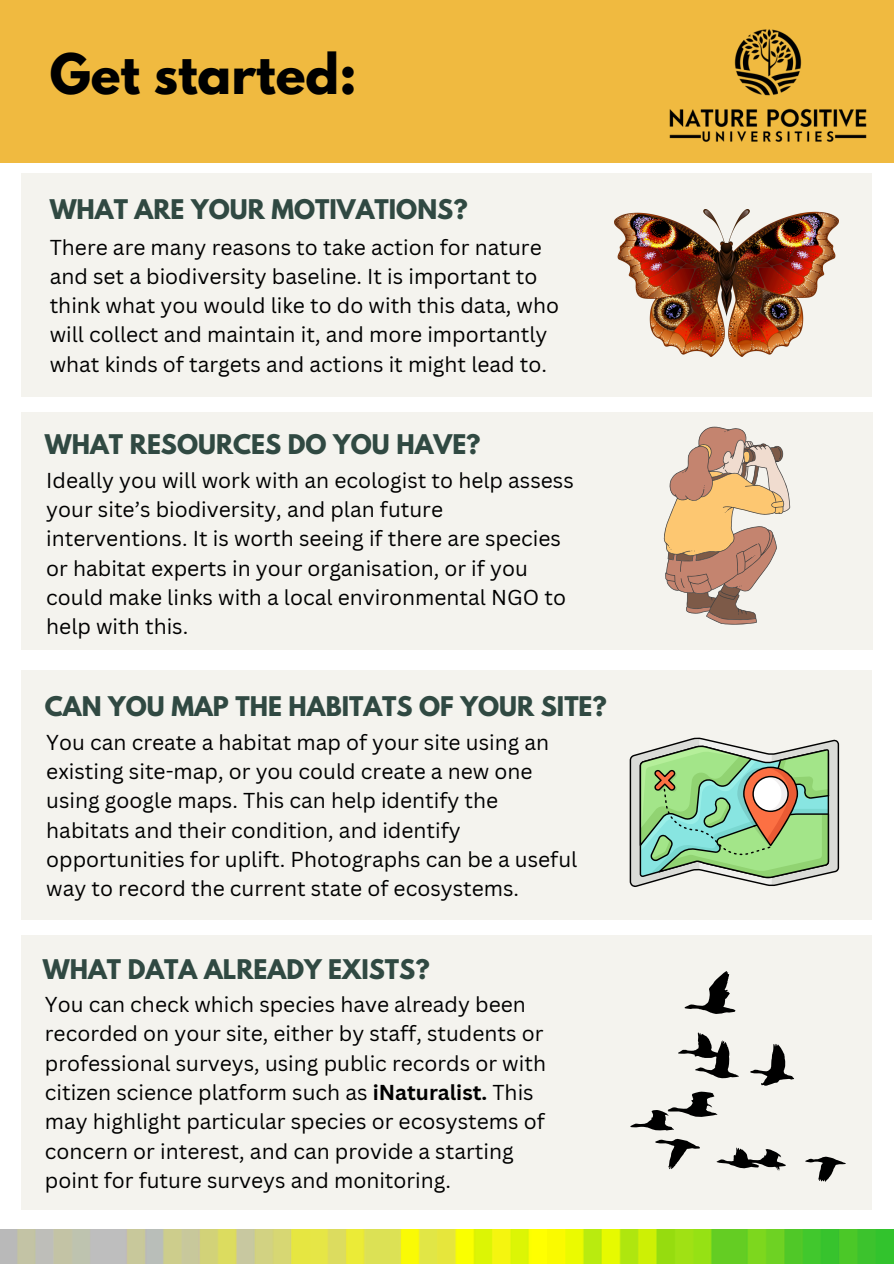
<style>
.page{position:relative;width:894px;height:1264px;background:#fff}
.page>*{position:absolute;margin:0;border:0;box-sizing:border-box;transform-origin:0 0}
.t1{font:700 49.5px "League Spartan";color:#000}
.t2{font:700 24px "League Spartan";color:#304942}
.t3{font:21px/29.2px "Canva Sans";color:#000}
.s1{font-weight:700}
</style>
<div class="page">
<img style="left:0;top:1229px;width:893px;height:34px">
<div style="left:21px;top:413px;width:851px;height:237px;background:#f4f3ee"></div>
<div style="left:21px;top:935px;width:850px;height:274px;background:#f4f3ee"></div>
<div style="left:21px;top:173px;width:850px;height:223px;background:#f4f3ee"></div>
<div style="left:21px;top:670px;width:850px;height:249px;background:#f4f3ee"></div>
<div style="left:0;top:0;width:893px;height:162px;background:#f0ba40"></div>
<img style="left:669px;top:29px;width:198px;height:113px">
<svg style="left:663px;top:426px;width:127px;height:198px"></svg>
<img style="left:614px;top:209px;width:224px;height:147px">
<svg style="left:629px;top:737px;width:209px;height:150px;background:#a6c69e"></svg>
<svg style="left:805px;top:1156px;width:40px;height:25px"></svg>
<svg style="left:716px;top:1147px;width:69px;height:24px"></svg>
<svg style="left:655px;top:1138px;width:44px;height:31px"></svg>
<svg style="left:630px;top:1091px;width:87px;height:39px"></svg>
<svg style="left:750px;top:1044px;width:43px;height:42px"></svg>
<svg style="left:678px;top:1032px;width:61px;height:46px"></svg>
<svg style="left:684px;top:971px;width:51px;height:43px"></svg>
<p class="t1" style="left:50px;top:50px;width:308px">Get started:</p>
<h2 class="t2" style="left:50px;top:198px;width:419px">WHAT ARE YOUR MOTIVATIONS?</h2>
<p class="t3" style="left:50px;top:232px;width:510px">There are many reasons to take action for nature and set a biodiversity baseline. It is important to think what you would like to do with this data, who will collect and maintain it, and more importantly what kinds of targets and actions it might lead to.</p>
<h2 class="t2" style="left:45px;top:432px;width:437px">WHAT RESOURCES DO YOU HAVE?</h2>
<p class="t3" style="left:46px;top:465px;width:529px">Ideally you will work with an ecologist to help assess your site’s biodiversity, and plan future interventions. It is worth seeing if there are species or habitat experts in your organisation, or if you could make links with a local environmental NGO to help with this.</p>
<p class="t2" style="left:45px;top:694px;width:563px">CAN YOU MAP THE HABITATS OF YOUR SITE?</p>
<h2 class="t3" style="left:46px;top:727px;width:532px">You can create a habitat map of your site using an existing site-map, or you could create a new one using google maps. This can help identify the habitats and their condition, and identify opportunities for uplift. Photographs can be a useful way to record the current state of ecosystems.</h2>
<p class="t2" style="left:43px;top:957px;width:388px">WHAT DATA ALREADY EXISTS?</p>
<p class="t3" style="left:45px;top:989px;width:502px">You can check which species have already been recorded on your site, either by staff, students or professional surveys, using public records or with citizen science platform such as <span class="s1">iNaturalist.</span> This may highlight particular species or ecosystems of concern or interest, and can provide a starting point for future surveys and monitoring.</p>
</div>
